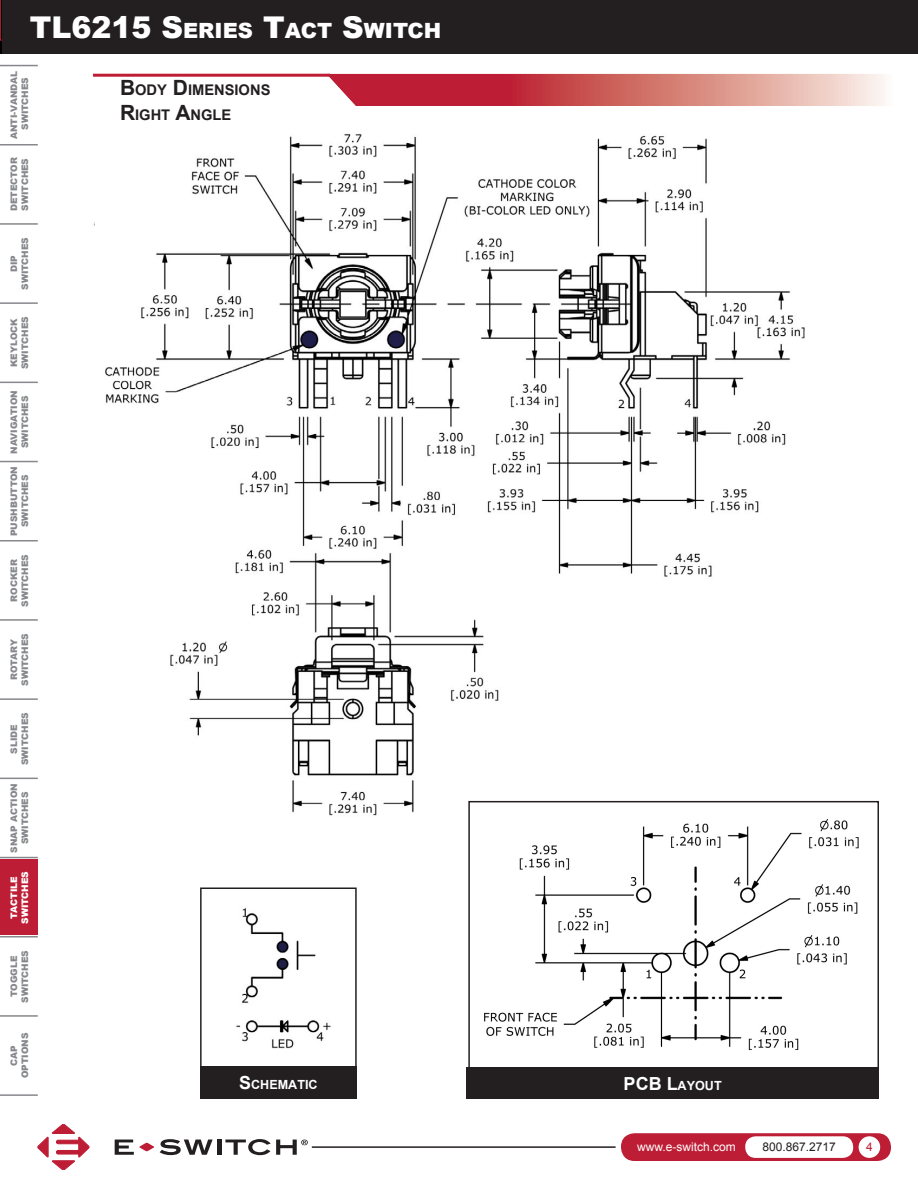
<style>
.page{position:relative;width:918px;height:1188px;background:#fff}
.page>*{position:absolute;margin:0;border:0;box-sizing:border-box;transform-origin:0 0}
.t1{font:900 30px "Arial";color:#fff}
.t2{font:900 21px "Arial";color:#fff}
.t3{font:700 14.7px/25.2px "Arial";color:#231f20}
.t4{font:700 12.6px "Arial";color:#fff}
.t5{font:12px "Arial";color:#fff}
.t6{font:12px "Arial";color:#231f20}
.t7{font:12px "Arial";color:#be1e35}
.t8{font:900 9px/10.8px "Arial";color:#86888b;text-align:center}
.t9{font:900 9px/10.8px "Arial";color:#fff;text-align:center}
.s1{font-size:30px}
.s2{font-size:21px}
.s3{font-size:18px}
</style>
<div class="page">
<div style="left:621px;top:1133px;width:270px;height:28px;background:#be1e35;border-radius:14px"></div>
<div style="left:745px;top:1136px;width:108px;height:22px;background:#fff;border-radius:11px"></div>
<div style="left:859px;top:1136px;width:21px;height:22px;background:#fff;border-radius:50%"></div>
<hr style="left:312px;top:1146px;width:304px;height:2px;background:#231f20">
<hr style="left:0;top:144px;width:38px;height:1px;background:#86888b">
<hr style="left:0;top:65px;width:38px;height:1px;background:#86888b">
<hr style="left:0;top:223px;width:38px;height:2px;background:#86888b">
<hr style="left:0;top:302px;width:38px;height:2px;background:#86888b">
<hr style="left:0;top:382px;width:38px;height:1px;background:#86888b">
<hr style="left:0;top:461px;width:38px;height:1px;background:#86888b">
<hr style="left:0;top:540px;width:38px;height:1px;background:#86888b">
<hr style="left:0;top:619px;width:38px;height:2px;background:#86888b">
<hr style="left:0;top:698px;width:38px;height:2px;background:#86888b">
<hr style="left:0;top:778px;width:38px;height:1px;background:#86888b">
<hr style="left:0;top:857px;width:38px;height:1px;background:#86888b">
<hr style="left:0;top:936px;width:38px;height:1px;background:#86888b">
<hr style="left:0;top:1015px;width:38px;height:2px;background:#86888b">
<hr style="left:0;top:1094px;width:38px;height:2px;background:#86888b">
<div style="left:0;top:860px;width:38px;height:75px;background:#be1e35"></div>
<div style="left:3px;top:0;width:915px;height:54px;background:#231f20"></div>
<svg style="left:115px;top:1140px;width:39px;height:15px"></svg>
<svg style="left:160px;top:1139px;width:53px;height:16px"></svg>
<hr style="left:217px;top:1140px;width:4px;height:15px;background:#231f20">
<svg style="left:225px;top:1139px;width:83px;height:16px"></svg>
<svg style="left:38px;top:1124px;width:51px;height:46px"></svg>
<img style="left:236px;top:908px;width:95px;height:141px">
<div style="left:200px;top:888px;width:157px;height:211px;border:2px solid #231f20"></div>
<div style="left:200px;top:1067px;width:157px;height:32px;background:#231f20"></div>
<div style="left:466px;top:1068px;width:413px;height:31px;background:#231f20"></div>
<hr style="left:93px;top:74px;width:237px;height:3px;background:#be1e35">
<svg style="left:326px;top:74px;width:558px;height:32px;background:#d26d70"></svg>
<img style="left:94px;top:134px;width:726px;height:682px">
<img style="left:479px;top:812px;width:380px;height:238px">
<div style="left:468px;top:801px;width:411px;height:270px;border:2px solid #231f20"></div>
<h1 class="t1" style="left:30px;top:5px;width:155px">TL6215 S</h1>
<h2 class="t2" style="left:129px;top:15px;width:314px">ERIESERIES <span class="s1">T</span>ACT <span class="s1">S</span>WITCH</h2>
<h1 class="t1" style="left:27px;top:5px;width:103px">XXX S</h1>
<p class="t8" style="left:8px;top:139px;width:70px;rotate:-90deg">ANTI-VANDAL<br>SWITCHES</p>
<p class="t8" style="left:8px;top:211px;width:56px;text-align:left;rotate:-90deg">DETECTOR<br>SWITCHES</p>
<p class="t8" style="left:8px;top:290px;width:54px;rotate:-90deg">DIP<br>SWITCHES</p>
<p class="t8" style="left:8px;top:369px;width:54px;text-align:left;rotate:-90deg">KEYLOCK<br>SWITCHES</p>
<p class="t8" style="left:8px;top:454px;width:65px;rotate:-90deg">NAVIGATION<br>SWITCHES</p>
<p class="t8" style="left:8px;top:536px;width:71px;rotate:-90deg">PUSHBUTTON<br>SWITCHES</p>
<p class="t8" style="left:8px;top:607px;width:54px;rotate:-90deg">ROCKER<br>SWITCHES</p>
<p class="t8" style="left:8px;top:686px;width:54px;rotate:-90deg">ROTARY<br>SWITCHES</p>
<p class="t8" style="left:8px;top:765px;width:54px;rotate:-90deg">SLIDE<br>SWITCHES</p>
<p class="t8" style="left:8px;top:853px;width:71px;rotate:-90deg">SNAP ACTION<br>SWITCHES</p>
<p class="t9" style="left:8px;top:924px;width:54px;rotate:-90deg">TACTILE<br>SWITCHES</p>
<p class="t8" style="left:8px;top:1003px;width:54px;rotate:-90deg">TOGGLE<br>SWITCHES</p>
<p class="t8" style="left:8px;top:1078px;width:47px;rotate:-90deg">CAP<br>OPTIONS</p>
<h3 class="t3" style="left:120px;top:78px;width:152px"><span class="s2">B</span>ODY <span class="s2">D</span>IMENSIONS<br><span class="s2">R</span>IGHT <span class="s2">A</span>NGLE</h3>
<h3 class="t4" style="left:239px;top:1077px;width:80px"><span class="s3">S</span>CHEMATIC</h3>
<h3 class="t4" style="left:624px;top:1077px;width:100px"><span class="s3">PCB L</span>AYOUT</h3>
<h3 class="t5" style="left:637px;top:1139px;width:100px">www.e-switch.com</h3>
<h3 class="t6" style="left:762px;top:1139px;width:75px">800.867.2717</h3>
<h3 class="t7" style="left:866px;top:1139px;width:8px">4</h3>
</div>
